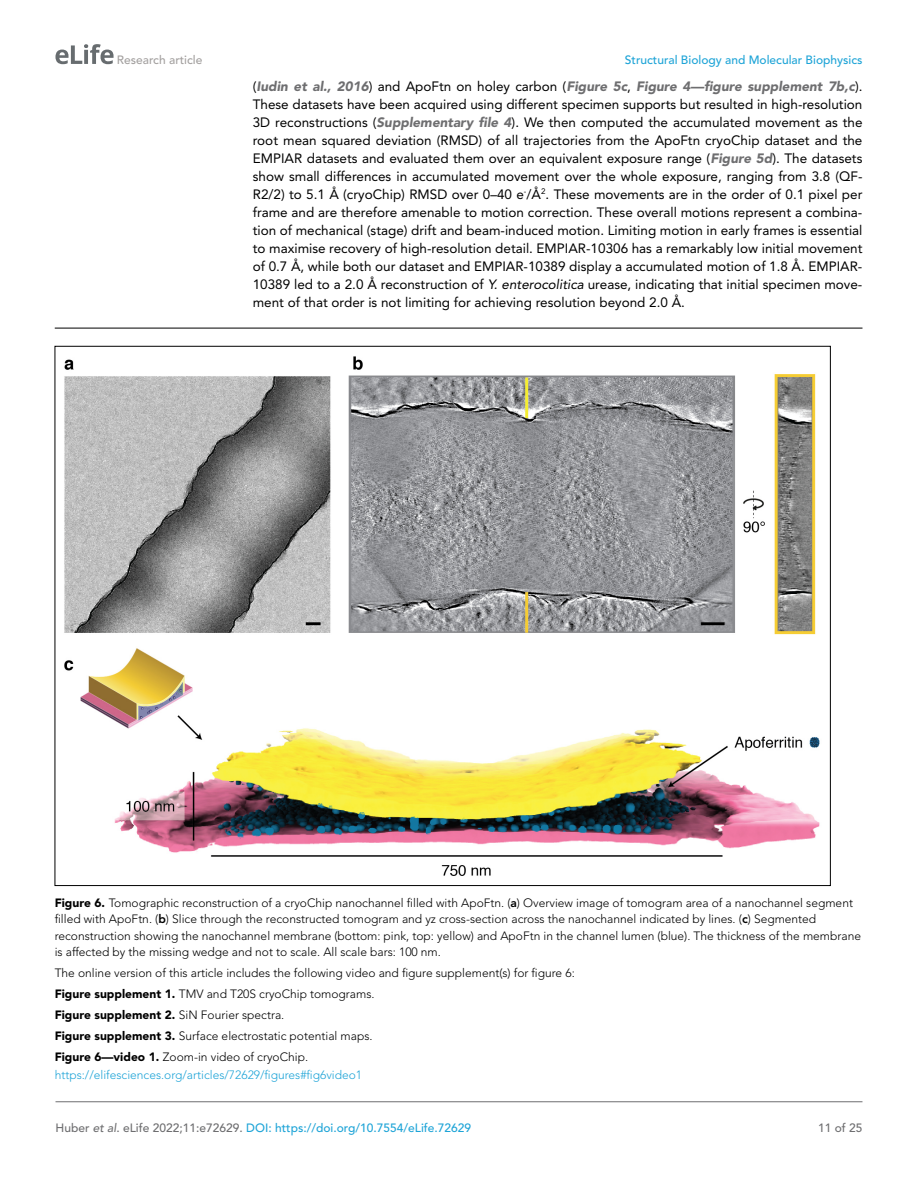
<style>
.page{position:relative;width:918px;height:1188px;background:#fff}
.page>*{position:absolute;margin:0;border:0;box-sizing:border-box;transform-origin:0 0}
.t1{font:13.5px/18px "Avenir LT Std";color:#000;text-align:justify}
.t2{font:300 12px/21px "Avenir LT Std";color:#000}
.t3{font:500 12px "Avenir LT Std";color:#1ea4d7}
.t4{font:300 12px "Avenir LT Std";color:#1ea4d7}
.t5{font:500 12px "Avenir LT Std";color:#a3a09f}
.t6{font:500 12px "Avenir LT Std";color:#6e6e70}
.s1{font-weight:900;font-style:italic;color:#6e6e70}
.s2{font-style:italic}
.s3{font-weight:900}
.s4{font-weight:800}
.s5{color:#6e6e70}
.s6{font-style:italic;color:#6e6e70}
</style>
<div class="page">
<svg style="left:55px;top:44px;width:59px;height:20px"></svg>
<hr style="left:56px;top:1101px;width:806px;height:1px;background:#6e6e70">
<hr style="left:55px;top:328px;width:807px;height:1px;background:#000">
<img style="left:64px;top:356px;width:756px;height:520px">
<p class="t5" style="left:117px;top:53px;width:87px">Research article</p>
<p class="t3" style="left:625px;top:53px;width:239px">Structural Biology and Molecular Biophysics</p>
<p class="t1" style="left:253px;top:78px;width:611px">(<span class="s1">Iudin et al., 2016</span>) and ApoFtn on holey carbon (<span class="s1">Figure 5c</span>, <span class="s1">Figure 4—figure supplement 7b,c</span>).<br>These datasets have been acquired using different specimen supports but resulted in high-resolution 3D reconstructions (<span class="s1">Supplementary file 4</span>). We then computed the accumulated movement as the root mean squared deviation (RMSD) of all trajectories from the ApoFtn cryoChip dataset and the EMPIAR datasets and evaluated them over an equivalent exposure range (<span class="s1">Figure 5d</span>). The datasets show small differences in accumulated movement over the whole exposure, ranging from 3.8 (QF-R2/2) to 5.1 Å (cryoChip) RMSD over 0–40 e<sup>-</sup>/Å<sup>2</sup>. These movements are in the order of 0.1 pixel per frame and are therefore amenable to motion correction. These overall motions represent a combina&shy;tion of mechanical (stage) drift and beam-induced motion. Limiting motion in early frames is essential to maximise recovery of high-resolution detail. EMPIAR-10306 has a remarkably low initial movement of 0.7 Å, while both our dataset and EMPIAR-10389 display a accumulated motion of 1.8 Å. EMPIAR-10389 led to a 2.0 Å reconstruction of <span class="s2">Y. enterocolitica</span> urease, indicating that initial specimen move&shy;ment of that order is not limiting for achieving resolution beyond 2.0 Å.</p>
<p class="t2" style="left:55px;top:894px;width:808px;line-height:16.5px"><span class="s3">Figure 6.</span> Tomographic reconstruction of a cryoChip nanochannel filled with ApoFtn. (<span class="s4">a</span>) Overview image of tomogram area of a nanochannel segment filled with ApoFtn. (<span class="s4">b</span>) Slice through the reconstructed tomogram and yz cross-section across the nanochannel indicated by lines. (<span class="s4">c</span>) Segmented reconstruction showing the nanochannel membrane (bottom: pink, top: yellow) and ApoFtn in the channel lumen (blue). The thickness of the membrane is affected by the missing wedge and not to scale. All scale bars: 100 nm.</p>
<p class="t2" style="left:55px;top:963px;width:522px">The online version of this article includes the following video and figure supplement(s) for figure 6:<br><span class="s3">Figure supplement 1.</span> TMV and T20S cryoChip tomograms.<br><span class="s3">Figure supplement 2.</span> SiN Fourier spectra.<br><span class="s3">Figure supplement 3.</span> Surface electrostatic potential maps.<br><span class="s3">Figure 6—video 1.</span> Zoom-in video of cryoChip.</p>
<p class="t4" style="left:55px;top:1068px;width:309px">https://elifesciences.org/articles/72629/figures#fig6video1</p>
<p class="t3" style="left:56px;top:1121px;width:417px"><span class="s5">Huber</span> <span class="s6">et al</span><span class="s5">. eLife 2022;11:e72629.</span> DOI: https://doi.org/10.7554/eLife.72629</p>
<p class="t6" style="left:818px;top:1121px;width:46px">11 of 25</p>
</div>
